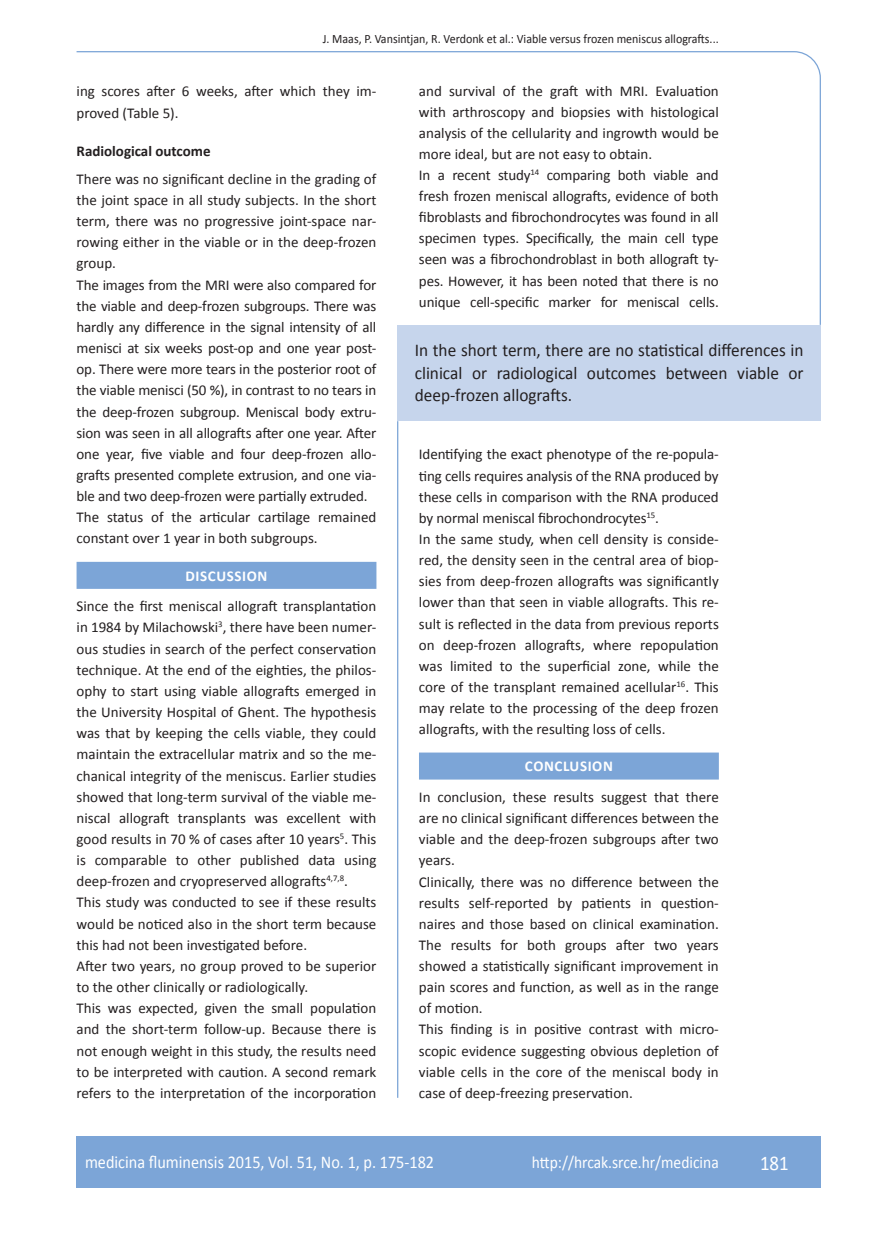
<style>
.page{position:relative;width:872px;height:1234px;background:#fff}
.page>*{position:absolute;margin:0;border:0;box-sizing:border-box;transform-origin:0 0}
.t1{font:21px "Calibri";color:#fff;scale:.9 1}
.t2{font:18px/22.5px "Calibri";color:#231f20;text-align:justify;scale:.96 1}
.t3{font:18px "Calibri";color:#fff;scale:.9 1}
.t4{font:17.25px "Calibri";color:#fff;scale:.9 1}
.t5{font:15px/21.1px "Calibri";color:#231f20}
.t6{font:700 15px "Calibri";letter-spacing:.04em;color:#fff}
.t7{font:700 15px "Calibri";color:#231f20}
.t8{font:12.75px "Calibri";color:#231f20;scale:.94 1}
</style>
<div class="page">
<svg style="left:76px;top:51px;width:745px;height:275px"></svg>
<hr style="left:397px;top:421px;width:1px;height:676px;background:#7ca5d7">
<div style="left:77px;top:1135px;width:744px;height:51px;background:#7ca5d7"></div>
<div style="left:77px;top:561px;width:299px;height:27px;background:#7ca5d7"></div>
<div style="left:398px;top:325px;width:422px;height:96px;background:#c6d5ec"></div>
<div style="left:419px;top:752px;width:300px;height:27px;background:#7ca5d7"></div>
<p class="t8" style="left:323px;top:30px;width:422px">J. Maas, P. Vansintjan, R. Verdonk et al.: Viable versus frozen meniscus allografts...</p>
<p class="t5" style="left:77px;top:80px;width:301px">ing scores after 6 weeks, after which they im&shy;proved (Table 5).</p>
<p class="t7" style="left:77px;top:141px;width:135px">Radiological outcome</p>
<p class="t5" style="left:77px;top:167px;width:301px">There was no significant decline in the grading of the joint space in all study subjects. In the short term, there was no progressive joint-space nar&shy;rowing either in the viable or in the deep-frozen group.<br>The images from the MRI were also compared for the viable and deep-frozen subgroups. There was hardly any difference in the signal intensity of all menisci at six weeks post-op and one year post&shy;op. There were more tears in the posterior root of the viable menisci (50 %), in contrast to no tears in the deep-frozen subgroup. Meniscal body extru&shy;sion was seen in all allografts after one year. After one year, five viable and four deep-frozen allo&shy;grafts presented complete extrusion, and one via&shy;ble and two deep-frozen were partially extruded.<br>The status of the articular cartilage remained constant over 1 year in both subgroups.</p>
<p class="t6" style="left:186px;top:566px;width:83px">DISCUSSION</p>
<p class="t5" style="left:77px;top:595px;width:301px">Since the first meniscal allograft transplantation in 1984 by Milachowski<sup>3</sup>, there have been numer&shy;ous studies in search of the perfect conservation technique. At the end of the eighties, the philos&shy;ophy to start using viable allografts emerged in the University Hospital of Ghent. The hypothesis was that by keeping the cells viable, they could maintain the extracellular matrix and so the me&shy;chanical integrity of the meniscus. Earlier studies showed that long-term survival of the viable me&shy;niscal allograft transplants was excellent with good results in 70 % of cases after 10 years<sup>5</sup>. This is comparable to other published data using deep-frozen and cryopreserved allografts<sup>4,7,8</sup>.<br>This study was conducted to see if these results would be noticed also in the short term because this had not been investigated before.<br>After two years, no group proved to be superior to the other clinically or radiologically.<br>This was expected, given the small population and the short-term follow-up. Because there is not enough weight in this study, the results need to be interpreted with caution. A second remark refers to the interpretation of the incorporation</p>
<p class="t5" style="left:419px;top:80px;width:301px">and survival of the graft with MRI. Evaluation with arthroscopy and biopsies with histological analysis of the cellularity and ingrowth would be more ideal, but are not easy to obtain.<br>In a recent study<sup>14</sup> comparing both viable and fresh frozen meniscal allografts, evidence of both fibroblasts and fibrochondrocytes was found in all specimen types. Specifically, the main cell type seen was a fibrochondroblast in both allograft ty&shy;pes. However, it has been noted that there is no unique cell-specific marker for meniscal cells.</p>
<p class="t2" style="left:415px;top:338px;width:406px">In the short term, there are no statistical differences in clinical or radiological outcomes between viable or deep-frozen allografts.</p>
<p class="t5" style="left:419px;top:443px;width:301px">Identifying the exact phenotype of the re-popula&shy;ting cells requires analysis of the RNA produced by these cells in comparison with the RNA produced by normal meniscal fibrochondrocytes<sup>15</sup>.<br>In the same study, when cell density is conside&shy;red, the density seen in the central area of biop&shy;sies from deep-frozen allografts was significantly lower than that seen in viable allografts. This re&shy;sult is reflected in the data from previous reports on deep-frozen allografts, where repopulation was limited to the superficial zone, while the core of the transplant remained acellular<sup>16</sup>. This may relate to the processing of the deep frozen allografts, with the resulting loss of cells.</p>
<p class="t6" style="left:525px;top:756px;width:89px">CONCLUSION</p>
<p class="t5" style="left:419px;top:785px;width:301px">In conclusion, these results suggest that there are no clinical significant differences between the viable and the deep-frozen subgroups after two years.<br>Clinically, there was no difference between the results self-reported by patients in question&shy;naires and those based on clinical examination.<br>The results for both groups after two years showed a statistically significant improvement in pain scores and function, as well as in the range of motion.<br>This finding is in positive contrast with micro&shy;scopic evidence suggesting obvious depletion of viable cells in the core of the meniscal body in case of deep-freezing preservation.</p>
<p class="t3" style="left:85px;top:1150px;width:389px">medicina fluminensis 2015, Vol. 51, No. 1, p. 175-182</p>
<p class="t4" style="left:532px;top:1151px;width:209px">http://hrcak.srce.hr/medicina</p>
<h1 class="t1" style="left:760px;top:1149px;width:33px">181</h1>
</div>
